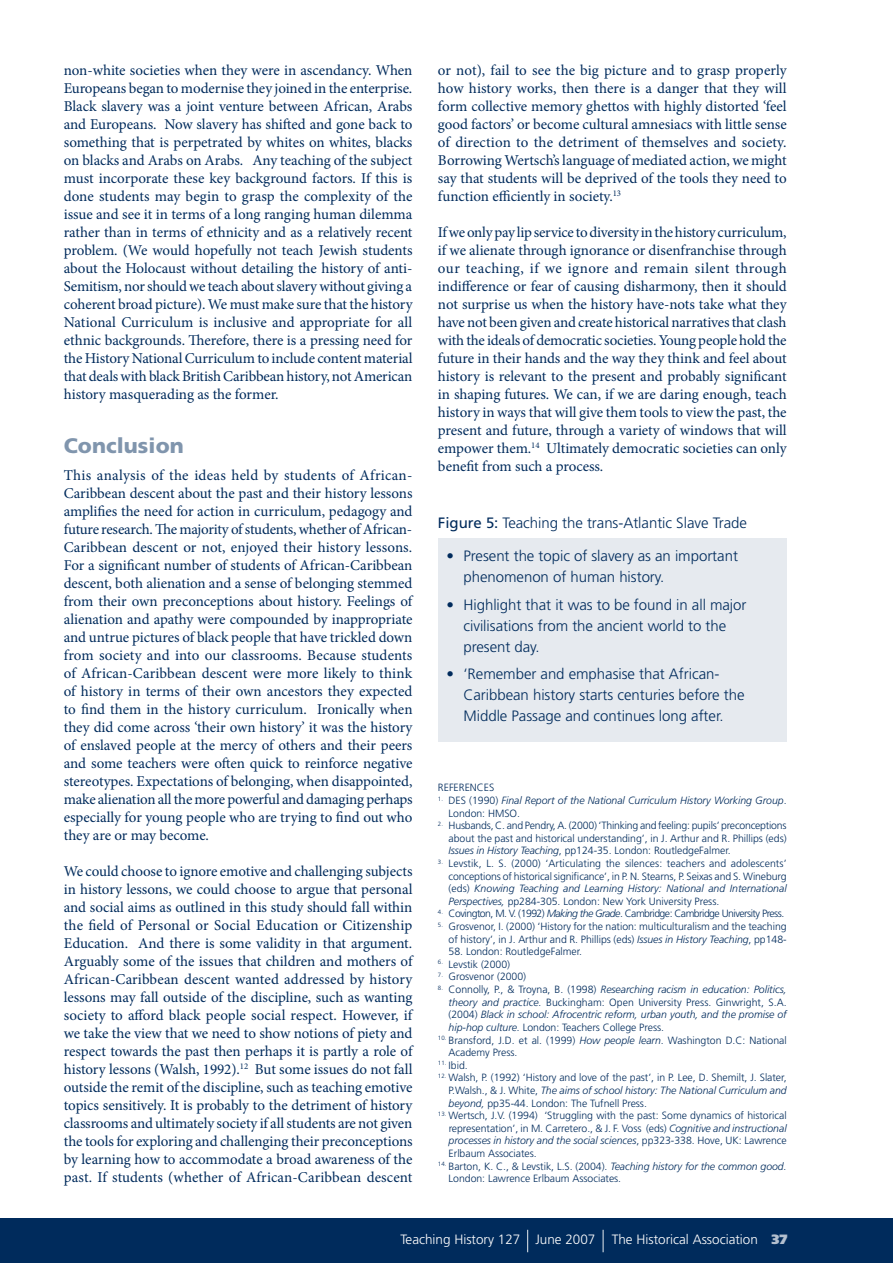
<style>
.page{position:relative;width:893px;height:1263px;background:#fff}
.page>*{position:absolute;margin:0;border:0;box-sizing:border-box;transform-origin:0 0}
.t1{font:900 21px "Frutiger LT Std";color:#8095ad}
.t2{font:15px/18px "Minion Pro";letter-spacing:-.005em;color:#002b5c;text-align:justify}
.t3{font:300 15px/21px "Frutiger LT Std";letter-spacing:-.005em;color:#002b5c}
.t4{font:300 13.5px "Frutiger LT Std";color:#fff}
.t5{font:300 10.5px/12.6px "Frutiger LT Std";letter-spacing:-.005em;color:#002b5c;text-align:justify}
.t6{font:italic 300 10.5px/12.6px "Frutiger LT Std";letter-spacing:-.005em;color:#002b5c}
.t7{font:300 10.5px "Frutiger LT Std";letter-spacing:-.05em;color:#002b5c}
.s1{font-weight:400}
.s2{font-style:normal}
.s3{font-style:italic}
.s4{font-weight:900;color:#b3bfce}
</style>
<div class="page">
<div style="left:0;top:1218px;width:893px;height:45px;background:#002b5c"></div>
<svg style="left:527px;top:1230px;width:1px;height:22px"></svg>
<svg style="left:603px;top:1230px;width:1px;height:22px"></svg>
<div style="left:438px;top:538px;width:349px;height:203px;background:#e6eaef"></div>
<p class="t2" style="left:64px;top:61px;width:350px">non-white societies when they were in ascendancy. When Europeans began to modernise they joined in the enterprise.<br>Black slavery was a joint venture between African, Arabs and Europeans. Now slavery has shifted and gone back to something that is perpetrated by whites on whites, blacks on blacks and Arabs on Arabs. Any teaching of the subject must incorporate these key background factors. If this is done students may begin to grasp the complexity of the issue and see it in terms of a long ranging human dilemma rather than in terms of ethnicity and as a relatively recent problem. (We would hopefully not teach Jewish students about the Holocaust without detailing the history of anti-Semitism, nor should we teach about slavery without giving a coherent broad picture). We must make sure that the history National Curriculum is inclusive and appropriate for all ethnic backgrounds. Therefore, there is a pressing need for the History National Curriculum to include content material that deals with black British Caribbean history, not American history masquerading as the former.</p>
<h1 class="t1" style="left:64px;top:433px;width:122px">Conclusion</h1>
<p class="t2" style="left:64px;top:466px;width:350px">This analysis of the ideas held by students of African-Caribbean descent about the past and their history lessons amplifies the need for action in curriculum, pedagogy and future research. The majority of students, whether of African-Caribbean descent or not, enjoyed their history lessons.<br>For a significant number of students of African-Caribbean descent, both alienation and a sense of belonging stemmed from their own preconceptions about history. Feelings of alienation and apathy were compounded by inappropriate and untrue pictures of black people that have trickled down from society and into our classrooms. Because students of African-Caribbean descent were more likely to think of history in terms of their own ancestors they expected to find them in the history curriculum. Ironically when they did come across ‘their own history’ it was the history of enslaved people at the mercy of others and their peers and some teachers were often quick to reinforce negative stereotypes. Expectations of belonging, when disappointed, make alienation all the more powerful and damaging perhaps especially for young people who are trying to find out who they are or may become.</p>
<p class="t2" style="left:64px;top:862px;width:350px">We could choose to ignore emotive and challenging subjects in history lessons, we could choose to argue that personal and social aims as outlined in this study should fall within the field of Personal or Social Education or Citizenship Education. And there is some validity in that argument.<br>Arguably some of the issues that children and mothers of African-Caribbean descent wanted addressed by history lessons may fall outside of the discipline, such as wanting society to afford black people social respect. However, if we take the view that we need to show notions of piety and respect towards the past then perhaps it is partly a role of history lessons (Walsh, 1992).<sup>12</sup> But some issues do not fall outside the remit of the discipline, such as teaching emotive topics sensitively. It is probably to the detriment of history classrooms and ultimately society if all students are not given the tools for exploring and challenging their preconceptions by learning how to accommodate a broad awareness of the past. If students (whether of African-Caribbean descent</p>
<p class="t2" style="left:438px;top:61px;width:350px">or not), fail to see the big picture and to grasp properly how history works, then there is a danger that they will form collective memory ghettos with highly distorted ‘feel good factors’ or become cultural amnesiacs with little sense of direction to the detriment of themselves and society.<br>Borrowing Wertsch’s language of mediated action, we might say that students will be deprived of the tools they need to function efficiently in society.<sup>13</sup></p>
<p class="t2" style="left:438px;top:223px;width:350px">If we only pay lip service to diversity in the history curriculum, if we alienate through ignorance or disenfranchise through our teaching, if we ignore and remain silent through indifference or fear of causing disharmony, then it should not surprise us when the history have-nots take what they have not been given and create historical narratives that clash with the ideals of democratic societies. Young people hold the future in their hands and the way they think and feel about history is relevant to the present and probably significant in shaping futures. We can, if we are daring enough, teach history in ways that will give them tools to view the past, the present and future, through a variety of windows that will empower them.<sup>14</sup> Ultimately democratic societies can only benefit from such a process.</p>
<p class="t3" style="left:438px;top:512px;width:310px"><span class="s1">Figure 5:</span> Teaching the trans-Atlantic Slave Trade</p>
<p class="t3" style="left:463px;top:546px;width:276px">Present the topic of slavery as an important phenomenon of human history.</p>
<p class="t3" style="left:463px;top:594px;width:285px">Highlight that it was to be found in all major civilisations from the ancient world to the present day.</p>
<p class="t3" style="left:463px;top:664px;width:283px">‘Remember and emphasise that African-<br>Caribbean history starts centuries before the<br>Middle Passage and continues long after.</p>
<p class="t3" style="left:446px;top:546px;width:9px">•</p>
<p class="t3" style="left:446px;top:594px;width:9px">•</p>
<p class="t3" style="left:446px;top:664px;width:9px">•</p>
<p class="t5" style="left:438px;top:782px;width:6px">Refe</p>
<p class="t5" style="left:459px;top:782px;width:25px">rences</p>
<p class="t6" style="left:449px;top:794px;width:340px;text-indent:-11px"><sup>1.</sup> <span class="s2">DES (1990)</span> Final Report of the National Curriculum History Working Group<span class="s2">.<br>London: HMSO.</span></p>
<p class="t5" style="left:449px;top:819px;width:340px;text-indent:-11px"><sup>2.</sup> Husbands, C. and Pendry, A. (2000) ‘Thinking and feeling: pupils’ preconceptions about the past and historical understanding’, in J. Arthur and R. Phillips (eds)<br><span class="s3">Issues in History Teaching</span>, pp124-35. London: RoutledgeFalmer.</p>
<p class="t5" style="left:449px;top:857px;width:340px;text-indent:-11px"><sup>3.</sup> Levstik, L. S. (2000) ‘Articulating the silences: teachers and adolescents’ conceptions of historical significance’, in P. N . Stearns, P. Seixas and S. Wineburg (eds) <span class="s3">Knowing Teaching and Learning History: National and International Perspectives,</span> pp284-305. London: New York University Press.</p>
<p class="t7" style="left:438px;top:908px;width:348px"><sup>4.</sup> Covington, M. V. (1992) <span class="s3">Making the Grade</span>. Cambridge: Cambridge University Press.</p>
<p class="t5" style="left:438px;top:920px;width:350px;text-align:right"><sup>5.</sup> Grosvenor, I. (2000) ‘History for the nation: multiculturalism and the teaching of history’, in J. Arthur and R . Phillips (eds) <span class="s3">Issues in History Teaching</span>, pp148-</p>
<p class="t5" style="left:449px;top:945px;width:135px">58. London: RoutledgeFalmer.</p>
<p class="t5" style="left:438px;top:958px;width:74px"><sup>6.</sup> Levstik (2000)</p>
<p class="t5" style="left:438px;top:971px;width:90px"><sup>7.</sup> Grosvenor (2000)</p>
<p class="t6" style="left:449px;top:983px;width:340px;text-align:justify;text-indent:-11px"><sup>8.</sup> <span class="s2">Connolly, P., &amp; Troyna, B . (1998)</span> Researching racism in education: Politics, theory and practice. <span class="s2">B uckingham: Open University Press. G inwright, S.A. (2004)</span> Black in school: Afrocentric reform, urban youth, and the promise of hip-hop culture. <span class="s2">London: Teachers College Press.</span></p>
<p class="t5" style="left:449px;top:1034px;width:340px;text-indent:-11px"><sup>10.</sup> Bransford, J.D. et al. (1999) <span class="s3">How people learn</span>. Washington D .C: National<br>Academy Press.</p>
<p class="t5" style="left:438px;top:1059px;width:31px"><sup>11.</sup> Ibid.</p>
<p class="t5" style="left:449px;top:1071px;width:340px;text-indent:-11px"><sup>12.</sup> Walsh, P. (1992) ‘History and love of the past’, in P. Lee, D . Shemilt, J. Slater, P.Walsh., &amp; J. White, <span class="s3">The aims of school history: The National Curriculum and beyond,</span> pp35-44. London: The Tufnell Press.</p>
<p class="t5" style="left:449px;top:1109px;width:340px;text-indent:-11px"><sup>13.</sup> Wertsch, J.V. (1994) ‘Struggling with the past: Some dynamics of historical representation’, in M. Carretero., &amp; J. F. Voss (eds) <span class="s3">Cognitive and instructional processes in history and the social sciences</span>, pp323-338. Hove, UK: Lawrence Erlbaum Associates.</p>
<p class="t5" style="left:449px;top:1160px;width:340px;text-indent:-11px"><sup>14.</sup> Barton, K. C., &amp; Levstik, L.S. (2004). <span class="s3">Teaching history for the common good.<br></span>London: Lawrence Erlbaum Associates.</p>
<p class="t4" style="left:400px;top:1232px;width:380px">Teaching History 127 June 2007 The Historical Association <span class="s4">37</span></p>
</div>
